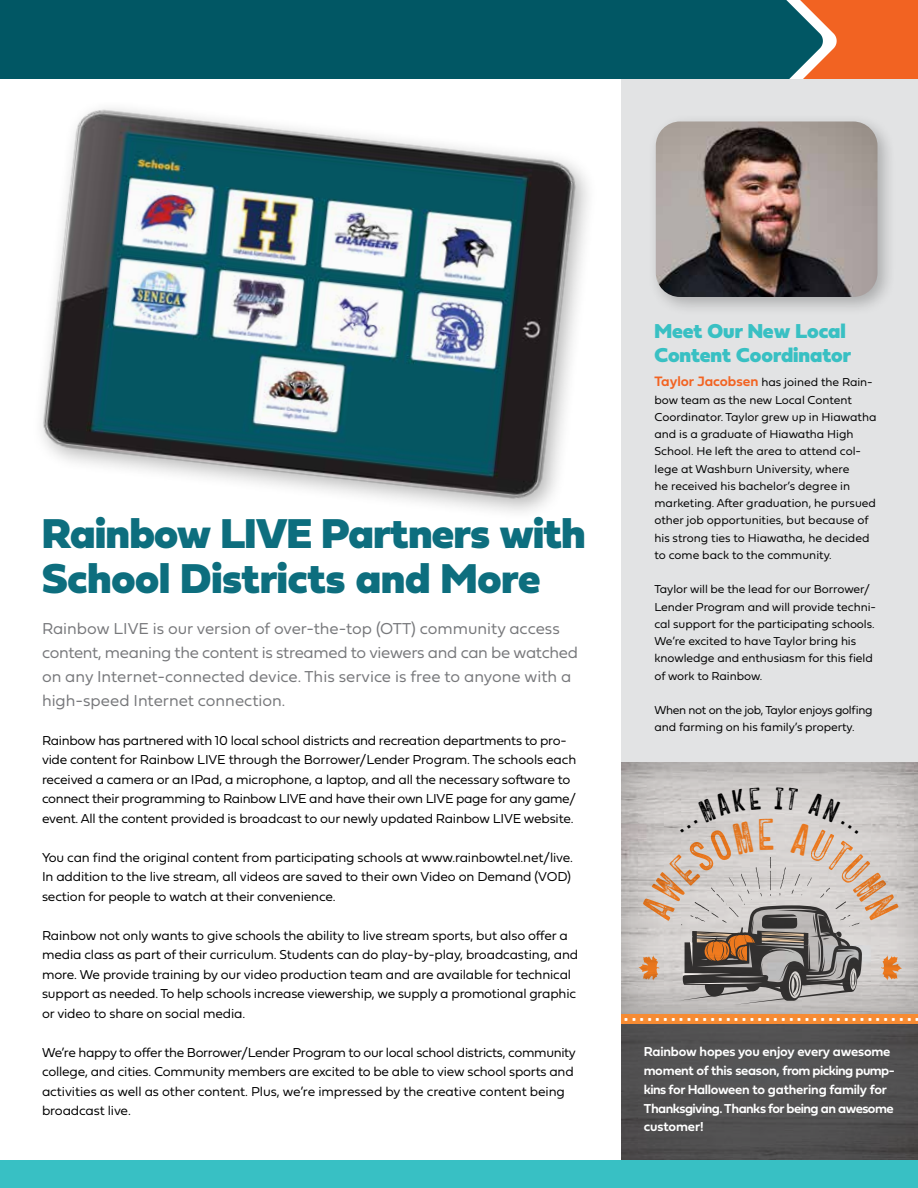
<style>
.page{position:relative;width:918px;height:1188px;background:#fff}
.page>*{position:absolute;margin:0;border:0;box-sizing:border-box;transform-origin:0 0}
.t1{font:43.5px/45px "Fieldwork Geo Black";letter-spacing:-.005em;color:#0d6e7e}
.t2{font:21px/24px "Fieldwork Geo Black";color:#39c0c3}
.t3{font:16.5px/24px "Fieldwork Geo Light";color:#77787b}
.t4{font:13.5px/19.5px "Fieldwork Geo Light";letter-spacing:-.015em;color:#000}
.t5{font:13.5px/18.8px "Fieldwork Geo Demibold";letter-spacing:-.025em;color:#fff}
.t6{font:12px/17.2px "Fieldwork Geo Light";letter-spacing:-.005em;color:#000}
.t7{font:12px/17.2px "Fieldwork Geo Light";letter-spacing:-.025em;color:#000}
.s1{font-family:"Fieldwork Geo Demibold";font-size:14.25px;color:#f26322}
</style>
<div class="page">
<div style="left:0;top:0;width:785px;height:79px;background:#015764"></div>
<svg style="left:785px;top:0;width:133px;height:79px;background:#cb7143"></svg>
<div style="left:621px;top:79px;width:297px;height:1098px;background:#e2e3e4"></div>
<div style="left:647px;top:113px;width:250px;height:203px;background:#000;opacity:.25"></div>
<img style="left:656px;top:122px;width:222px;height:175px">
<img style="left:41px;top:108px;width:546px;height:403px">
<img style="left:621px;top:763px;width:297px;height:398px">
<div style="left:621px;top:1014px;width:297px;height:10px;background:#f68b33"></div>
<div style="left:0;top:1161px;width:918px;height:27px;background:#38c0c4"></div>
<svg style="left:638px;top:787px;width:264px;height:218px;background:#bcb6b2"></svg>
<h1 class="t1" style="left:42px;top:507px;width:545px">Rainbow LIVE Partners with<br>School Districts and More</h1>
<p class="t3" style="left:42px;top:615px;width:537px">Rainbow LIVE is our version of over-the-top (OTT) community access content, meaning the content is streamed to viewers and can be watched on any Internet-connected device. This service is free to anyone with a high-speed Internet connection.</p>
<p class="t4" style="left:42px;top:730px;width:536px">Rainbow has partnered with 10 local school districts and recreation departments to pro&shy;vide content for Rainbow LIVE through the Borrower/Lender Program. The schools each received a camera or an IPad, a microphone, a laptop, and all the necessary software to connect their programming to Rainbow LIVE and have their own LIVE page for any game/ event. All the content provided is broadcast to our newly updated Rainbow LIVE website.</p>
<p class="t4" style="left:42px;top:847px;width:533px">You can find the original content from participating schools at www.rainbowtel.net/live.<br>In addition to the live stream, all videos are saved to their own Video on Demand (VOD) section for people to watch at their convenience.</p>
<p class="t4" style="left:42px;top:925px;width:538px">Rainbow not only wants to give schools the ability to live stream sports, but also offer a media class as part of their curriculum. Students can do play-by-play, broadcasting, and more. We provide training by our video production team and are available for technical support as needed. To help schools increase viewership, we supply a promotional graphic or video to share on social media.</p>
<p class="t4" style="left:42px;top:1042px;width:535px">We’re happy to offer the Borrower/Lender Program to our local school districts, community college, and cities. Community members are excited to be able to view school sports and activities as well as other content. Plus, we’re impressed by the creative content being broadcast live.</p>
<h2 class="t2" style="left:654px;top:317px;width:198px">Meet Our New Local<br>Content Coordinator</h2>
<p class="t6" style="left:654px;top:373px;width:224px"><span class="s1">Taylor Jacobsen</span> has joined the Rain&shy;bow team as the new Local Content Coordinator. Taylor grew up in Hiawatha and is a graduate of Hiawatha High School. He left the area to attend col&shy;lege at Washburn University, where<br>he received his bachelor’s degree in marketing. After graduation, he pursued other job opportunities, but because of his strong ties to Hiawatha, he decided to come back to the community.</p>
<p class="t6" style="left:654px;top:580px;width:223px">Taylor will be the lead for our Borrower/ Lender Program and will provide techni&shy;cal support for the participating schools.<br>We’re excited to have Taylor bring his knowledge and enthusiasm for this field of work to Rainbow.</p>
<p class="t7" style="left:654px;top:701px;width:220px">When not on the job, Taylor enjoys golfing and farming on his family’s property.</p>
<p class="t5" style="left:644px;top:1042px;width:253px">Rainbow hopes you enjoy every awesome moment of this season, from picking pump&shy;kins for Halloween to gathering family for Thanksgiving. Thanks for being an awesome customer!</p>
</div>
